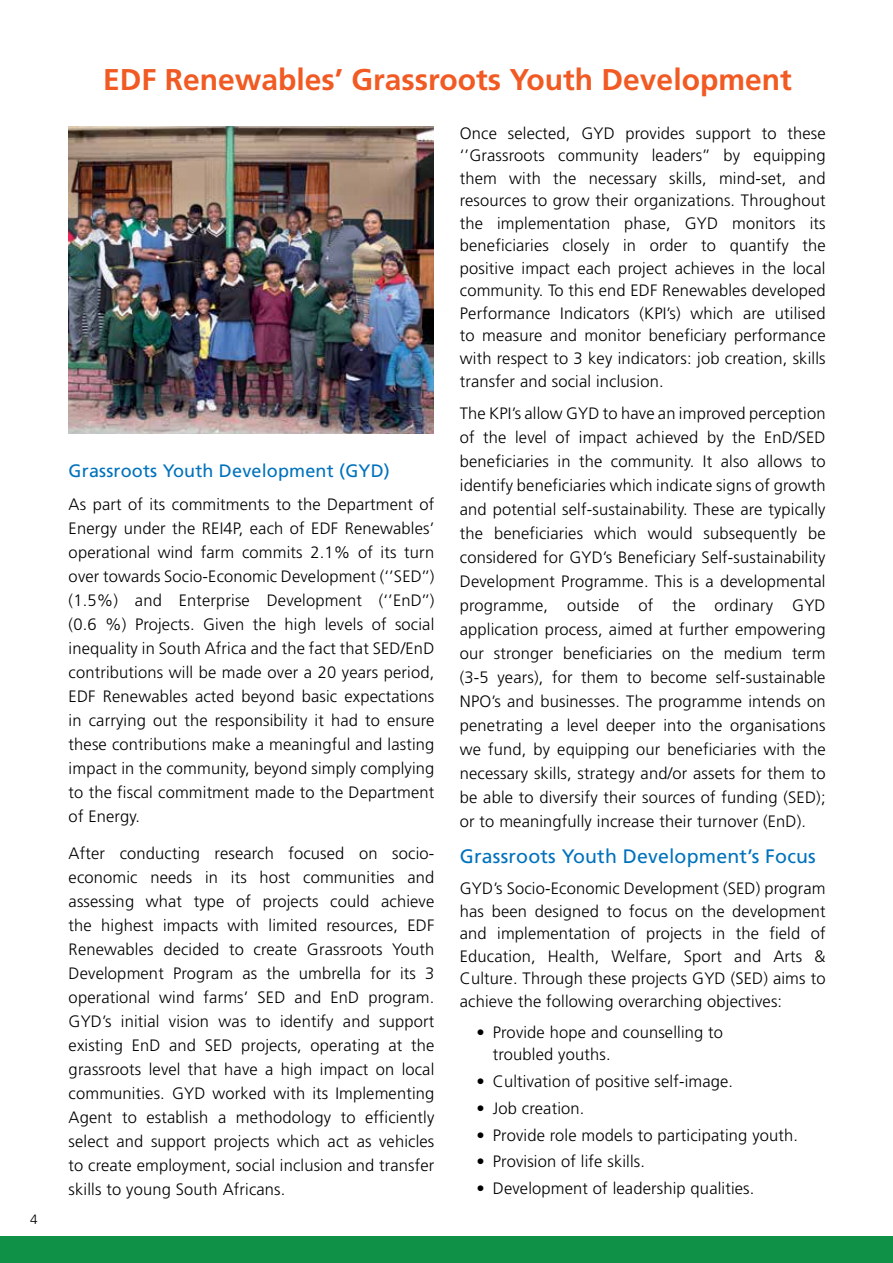
<style>
.page{position:relative;width:893px;height:1263px;background:#fff}
.page>*{position:absolute;margin:0;border:0;box-sizing:border-box;transform-origin:0 0}
.t1{font:700 30px "Frutiger LT Std";color:#f15a22}
.t2{font:19.5px "Frutiger";letter-spacing:.01em;color:#0072bc}
.t3{font:18px "Frutiger";letter-spacing:.01em;color:#0072bc}
.t4{font:300 16.5px/24px "Frutiger";letter-spacing:.01em;color:#000;text-align:justify}
.t5{font:300 13.5px "Frutiger";color:#000}
</style>
<div class="page">
<div style="left:0;top:1237px;width:893px;height:26px;background:#0f9247"></div>
<img style="left:68px;top:126px;width:366px;height:307px">
<p class="t5" style="left:30px;top:1212px;width:9px">4</p>
<h1 class="t1" style="left:103px;top:62px;width:690px">EDF Renewables’ Grassroots Youth Development</h1>
<p class="t3" style="left:69px;top:460px;width:323px">Grassroots Youth Development (GYD)</p>
<p class="t4" style="left:69px;top:492px;width:367px">As part of its commitments to the Department of Energy under the REI4P, each of EDF Renewables’ operational wind farm commits 2.1% of its turn over towards Socio-Economic Development (‘’SED’’) (1.5%) and Enterprise Development (‘’EnD’’) (0.6 %) Projects. Given the high levels of social inequality in South Africa and the fact that SED/EnD contributions will be made over a 20 years period, EDF Renewables acted beyond basic expectations in carrying out the responsibility it had to ensure these contributions make a meaningful and lasting impact in the community, beyond simply complying to the fiscal commitment made to the Department of Energy.</p>
<p class="t4" style="left:69px;top:841px;width:367px">After conducting research focused on socio&shy;economic needs in its host communities and assessing what type of projects could achieve the highest impacts with limited resources, EDF Renewables decided to create Grassroots Youth Development Program as the umbrella for its 3 operational wind farms’ SED and EnD program.<br>GYD’s initial vision was to identify and support existing EnD and SED projects, operating at the grassroots level that have a high impact on local communities. GYD worked with its Implementing Agent to establish a methodology to efficiently select and support projects which act as vehicles to create employment, social inclusion and transfer skills to young South Africans.</p>
<p class="t4" style="left:460px;top:122px;width:367px;line-height:22.5px">Once selected, GYD provides support to these ‘’Grassroots community leaders’’ by equipping them with the necessary skills, mind-set, and resources to grow their organizations. Throughout the implementation phase, GYD monitors its beneficiaries closely in order to quantify the positive impact each project achieves in the local community. To this end EDF Renewables developed Performance Indicators (KPI’s) which are utilised to measure and monitor beneficiary performance with respect to 3 key indicators: job creation, skills transfer and social inclusion.</p>
<p class="t4" style="left:460px;top:402px;width:367px">The KPI’s allow GYD to have an improved perception of the level of impact achieved by the EnD/SED beneficiaries in the community. It also allows to identify beneficiaries which indicate signs of growth and potential self-sustainability. These are typically the beneficiaries which would subsequently be considered for GYD’s Beneficiary Self-sustainability Development Programme. This is a developmental programme, outside of the ordinary GYD application process, aimed at further empowering our stronger beneficiaries on the medium term (3-5 years), for them to become self-sustainable NPO’s and businesses. The programme intends on penetrating a level deeper into the organisations we fund, by equipping our beneficiaries with the necessary skills, strategy and/or assets for them to be able to diversify their sources of funding (SED); or to meaningfully increase their turnover (EnD).</p>
<p class="t2" style="left:460px;top:845px;width:357px">Grassroots Youth Development’s Focus</p>
<p class="t4" style="left:460px;top:877px;width:367px;line-height:22.5px">GYD’s Socio-Economic Development (SED) program has been designed to focus on the development and implementation of projects in the field of Education, Health, Welfare, Sport and Arts &amp; Culture. Through these projects GYD (SED) aims to achieve the following overarching objectives:</p>
<p class="t4" style="left:493px;top:1021px;width:232px;line-height:22.5px;text-indent:-17px">• Provide hope and counselling to troubled youths.</p>
<p class="t4" style="left:476px;top:1070px;width:258px">• Cultivation of positive self-image.</p>
<p class="t4" style="left:476px;top:1096px;width:110px">• Job creation.</p>
<p class="t4" style="left:476px;top:1123px;width:323px">• Provide role models to participating youth.</p>
<p class="t4" style="left:476px;top:1150px;width:170px">• Provision of life skills.</p>
<p class="t4" style="left:476px;top:1177px;width:280px">• Development of leadership qualities.</p>
</div>
